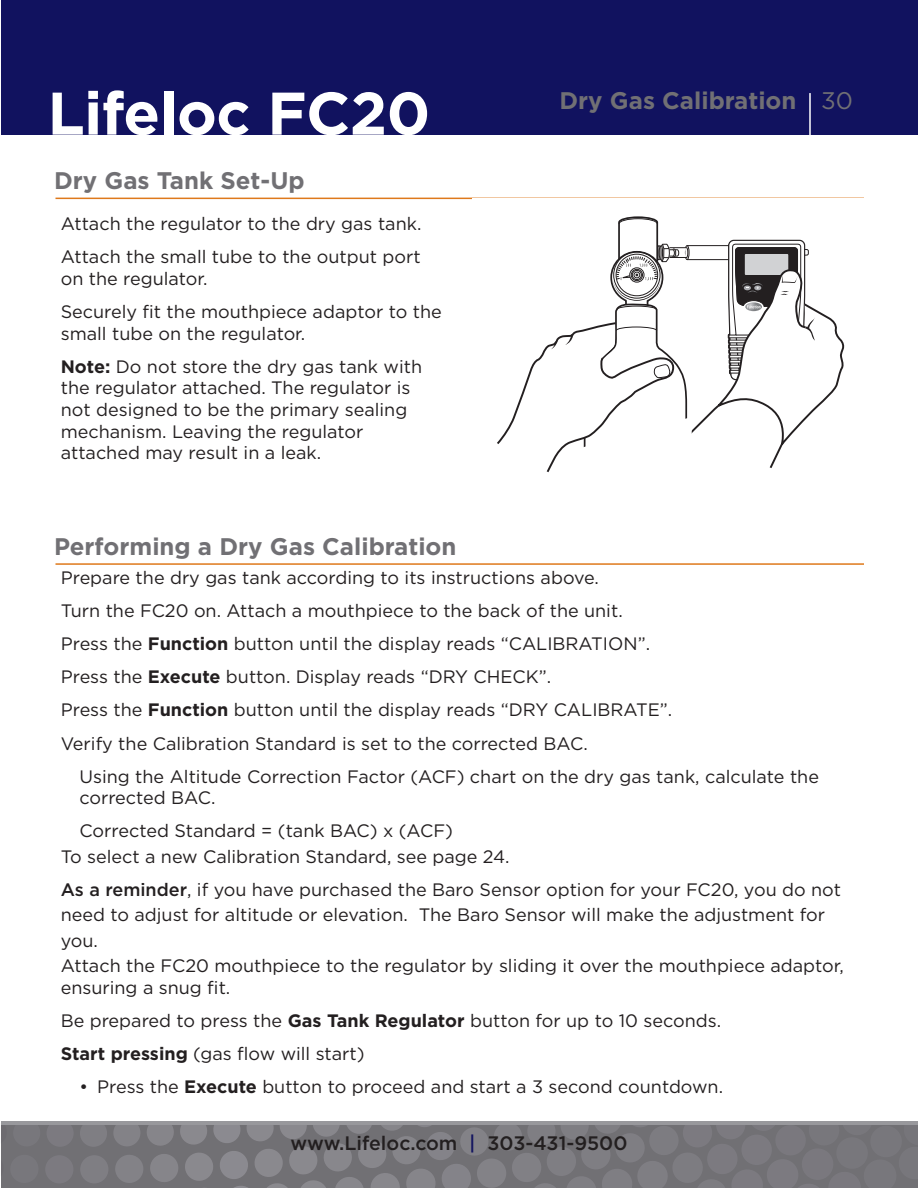
<style>
.page{position:relative;width:918px;height:1188px;background:#fff}
.page>*{position:absolute;margin:0;border:0;box-sizing:border-box;transform-origin:0 0}
.t1{font:700 60px "Gotham";letter-spacing:-.01em;color:#fff}
.t2{font:700 24px "Gotham";color:#717074}
.t3{font:24px "Gotham";color:#717074}
.t4{font:500 19.5px "Gotham";color:#231f20}
.t5{font:18px/33px "Gotham";color:#231f20}
.s1{font-weight:700}
.s2{font-weight:500}
.s3{color:#11125f}
</style>
<div class="page">
<div style="left:1px;top:0;width:917px;height:134px;background:#11125f"></div>
<div style="left:1px;top:1124px;width:917px;height:64px;background:#717074"></div>
<svg style="left:113px;top:1125px;width:706px;height:63px"></svg>
<svg style="left:80px;top:1125px;width:27px;height:22px"></svg>
<div style="left:80px;top:1155px;width:29px;height:29px;background:#7f7e83;border-radius:50%"></div>
<div style="left:45px;top:1155px;width:29px;height:29px;background:#7c7a80;border-radius:50%"></div>
<svg style="left:47px;top:1125px;width:26px;height:21px"></svg>
<hr style="left:1px;top:1121px;width:917px;height:4px;background:#98989c">
<hr style="left:809px;top:93px;width:2px;height:64px;background:#fff">
<hr style="left:56px;top:198px;width:808px;height:1px;background:#de791b">
<hr style="left:56px;top:563px;width:808px;height:2px;background:#de791b">
<div style="left:472px;top:198px;width:392px;height:285px;background:#fff"></div>
<svg style="left:497px;top:216px;width:348px;height:257px"></svg>
<h1 class="t1" style="left:48px;top:74px;width:384px">Lifeloc FC20</h1>
<h2 class="t2" style="left:54px;top:165px;width:252px">Dry Gas Tank Set-Up</h2>
<p class="t5" style="left:61px;top:207px;width:362px">Attach the regulator to the dry gas tank.<br>Attach the small tube to the output port</p>
<p class="t5" style="left:61px;top:262px;width:383px">on the regulator.<br>Securely fit the mouthpiece adaptor to the</p>
<p class="t5" style="left:61px;top:316px;width:363px">small tube on the regulator.<br><span class="s1">Note:</span> Do not store the dry gas tank with</p>
<p class="t5" style="left:61px;top:377px;width:351px;line-height:21.6px">the regulator attached. The regulator is not designed to be the primary sealing mechanism. Leaving the regulator attached may result in a leak.</p>
<h2 class="t2" style="left:559px;top:85px;width:239px">Dry Gas Calibration</h2>
<h2 class="t3" style="left:821px;top:85px;width:33px">30</h2>
<h2 class="t2" style="left:54px;top:531px;width:404px">Performing a Dry Gas Calibration</h2>
<p class="t5" style="left:61px;top:561px;width:563px">Prepare the dry gas tank according to its instructions above.<br>Turn the FC20 on. Attach a mouthpiece to the back of the unit.<br>Press the <span class="s1">Function</span> button until the display reads “Calibration</p>
<p class="t5" style="left:638px;top:627px;width:14px">”.</p>
<p class="t5" style="left:61px;top:660px;width:440px">Press the <span class="s1">Execute</span> button. Display reads “Dry Check</p>
<p class="t5" style="left:61px;top:660px;width:519px;text-indent:478px">”.<br>Press the <span class="s1">Function</span> button until the display reads “Dry Calibrate</p>
<p class="t5" style="left:660px;top:693px;width:14px">”.</p>
<p class="t5" style="left:80px;top:726px;width:741px;text-indent:-19px">Verify the Calibration Standard is set to the corrected BAC.<br>Using the Altitude Correction Factor (ACF) chart on the dry gas tank, calculate the</p>
<p class="t5" style="left:80px;top:781px;width:375px">corrected BAC.<br>Corrected Standard = (tank BAC) x (ACF)</p>
<p class="t5" style="left:61px;top:839px;width:782px">To select a new Calibration Standard, see page 24.<br><span class="s2">As a reminder</span>, if you have purchased the Baro Sensor option for your FC20, you do not</p>
<p class="t5" style="left:61px;top:902px;width:785px;line-height:25.5px">need to adjust for altitude or elevation. The Baro Sensor will make the adjustment for you.<br>Attach the FC20 mouthpiece to the regulator by sliding it over the mouthpiece adaptor,</p>
<p class="t5" style="left:61px;top:971px;width:662px">ensuring a snug fit.<br>Be prepared to press the <span class="s1">Gas Tank Regulator</span> button for up to 10 seconds.<br><span class="s1">Start pressing</span> (gas flow will start)</p>
<p class="t5" style="left:80px;top:1070px;width:645px">• Press the <span class="s1">Execute</span> button to proceed and start a 3 second countdown.</p>
<p class="t4" style="left:291px;top:1131px;width:338px">www.Lifeloc.com <span class="s3">|</span> 303-431-9500</p>
</div>
